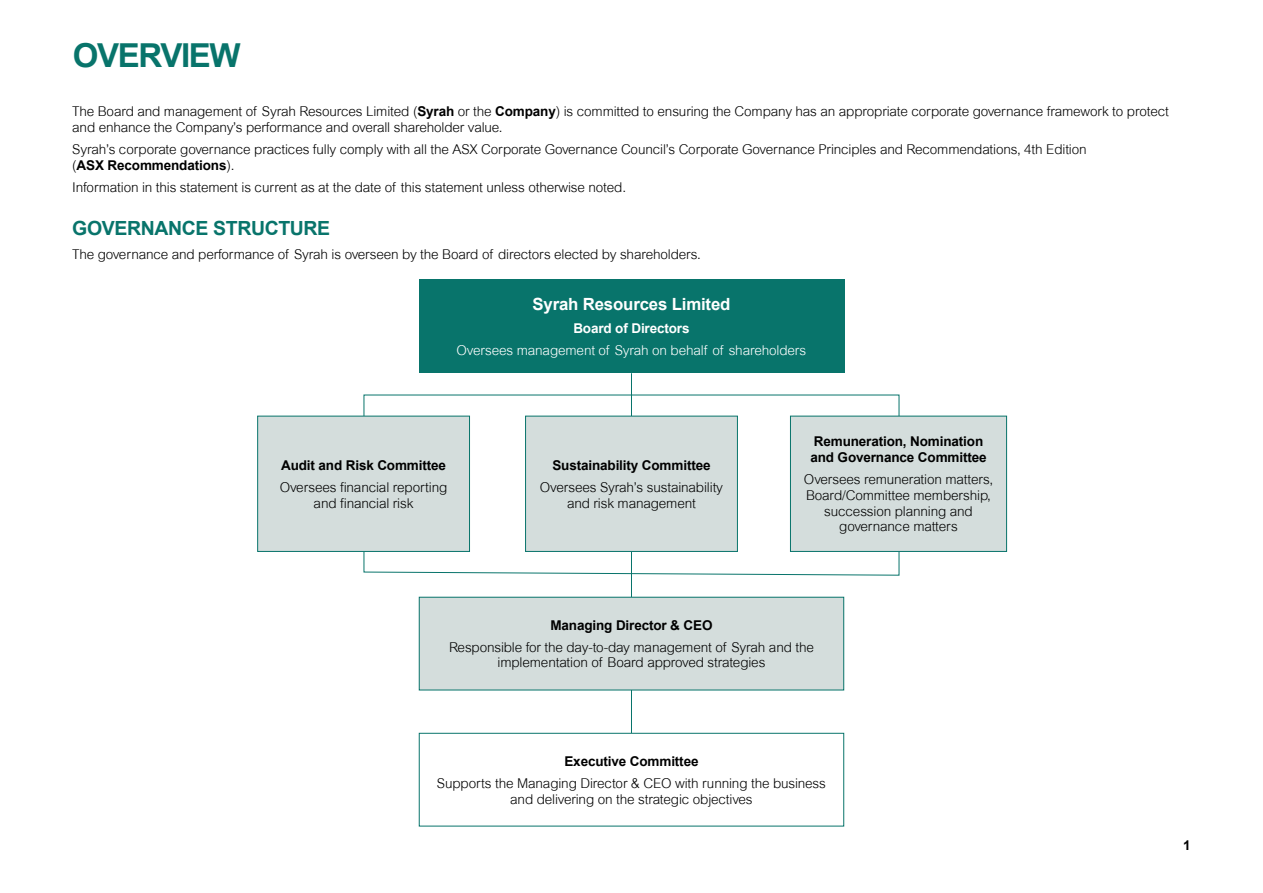
<style>
.page{position:relative;width:1263px;height:893px;background:#fff}
.page>*{position:absolute;margin:0;border:0;box-sizing:border-box;transform-origin:0 0}
.t1{font:700 33px "Arial";letter-spacing:-.04em;color:#08746b}
.t2{font:700 19.5px "Arial";letter-spacing:-.02em;color:#08746b}
.t3{font:700 16.8px "Arial";letter-spacing:-.01em;color:#fff}
.t4{font:300 13.5px/15.8px "Arial";letter-spacing:-.01em;color:#000;text-align:center}
.t5{font:700 13.5px/15.8px "Arial";letter-spacing:-.01em;color:#000}
.t6{font:300 13.5px "Arial";letter-spacing:-.01em;color:#fff}
.t7{font:700 13.5px "Arial";letter-spacing:-.01em;color:#fff}
.s1{font-weight:700}
</style>
<div class="page">
<hr style="left:631px;top:373px;width:1px;height:385px;background:#08746b">
<div style="left:419px;top:280px;width:425px;height:93px;background:#08746b"></div>
<div style="left:419px;top:597px;width:425px;height:93px;background:#d4dddc"></div>
<div style="left:419px;top:597px;width:425px;height:93px;border:1px solid #08746b"></div>
<div style="left:419px;top:733px;width:425px;height:93px;background:#fff"></div>
<div style="left:419px;top:733px;width:425px;height:93px;border:1px solid #08746b"></div>
<svg style="left:363px;top:394px;width:537px;height:182px"></svg>
<div style="left:258px;top:416px;width:211px;height:135px;background:#d4dddc"></div>
<div style="left:257px;top:416px;width:213px;height:136px;border:1px solid #08746b"></div>
<div style="left:525px;top:416px;width:212px;height:135px;background:#d4dddc"></div>
<div style="left:525px;top:416px;width:213px;height:136px;border:1px solid #08746b"></div>
<div style="left:790px;top:416px;width:216px;height:135px;background:#d4dddc"></div>
<div style="left:790px;top:416px;width:217px;height:136px;border:1px solid #08746b"></div>
<h1 class="t1" style="left:73px;top:33px;width:170px">OVERVIEW</h1>
<p class="t4" style="left:72px;top:103px;width:1098px;text-align:left">The Board and management of Syrah Resources Limited (<span class="s1">Syrah</span> or the <span class="s1">Company</span>) is committed to ensuring the Company has an appropriate corporate governance framework to protect and enhance the Company’s performance and overall shareholder value.</p>
<p class="t4" style="left:72px;top:141px;width:1016px;text-align:left">Syrah’s corporate governance practices fully comply with all the ASX Corporate Governance Council’s Corporate Governance Principles and Recommendations, 4th Edition (<span class="s1">ASX Recommendations</span>).</p>
<p class="t4" style="left:72px;top:179px;width:555px">Information in this statement is current as at the date of this statement unless otherwise noted.</p>
<h2 class="t2" style="left:72px;top:215px;width:260px">GOVERNANCE STRUCTURE</h2>
<p class="t4" style="left:72px;top:246px;width:630px">The governance and performance of Syrah is overseen by the Board of directors elected by shareholders.</p>
<p class="t3" style="left:532px;top:293px;width:199px">Syrah Resources Limited</p>
<p class="t7" style="left:573px;top:319px;width:118px">Board of Directors</p>
<p class="t6" style="left:457px;top:342px;width:351px">Oversees management of Syrah on behalf of shareholders</p>
<p class="t5" style="left:281px;top:458px;width:166px">Audit and Risk Committee</p>
<p class="t4" style="left:280px;top:479px;width:169px">Oversees financial reporting and financial risk</p>
<p class="t5" style="left:552px;top:458px;width:160px">Sustainability Committee</p>
<p class="t4" style="left:540px;top:479px;width:185px">Oversees Syrah’s sustainability and risk management</p>
<p class="t5" style="left:810px;top:434px;width:178px">Remuneration, Nomination and Governance Committee</p>
<p class="t4" style="left:804px;top:471px;width:191px">Oversees remuneration matters,<br>Board/Committee membership, succession planning and governance matters</p>
<p class="t5" style="left:550px;top:617px;width:164px">Managing Director &amp; CEO</p>
<p class="t4" style="left:449px;top:639px;width:366px">Responsible for the day-to-day management of Syrah and the implementation of Board approved strategies</p>
<p class="t5" style="left:564px;top:753px;width:136px">Executive Committee</p>
<p class="t4" style="left:437px;top:775px;width:390px">Supports the Managing Director &amp; CEO with running the business and delivering on the strategic objectives</p>
<p class="t5" style="left:1183px;top:838px;width:9px">1</p>
</div>
